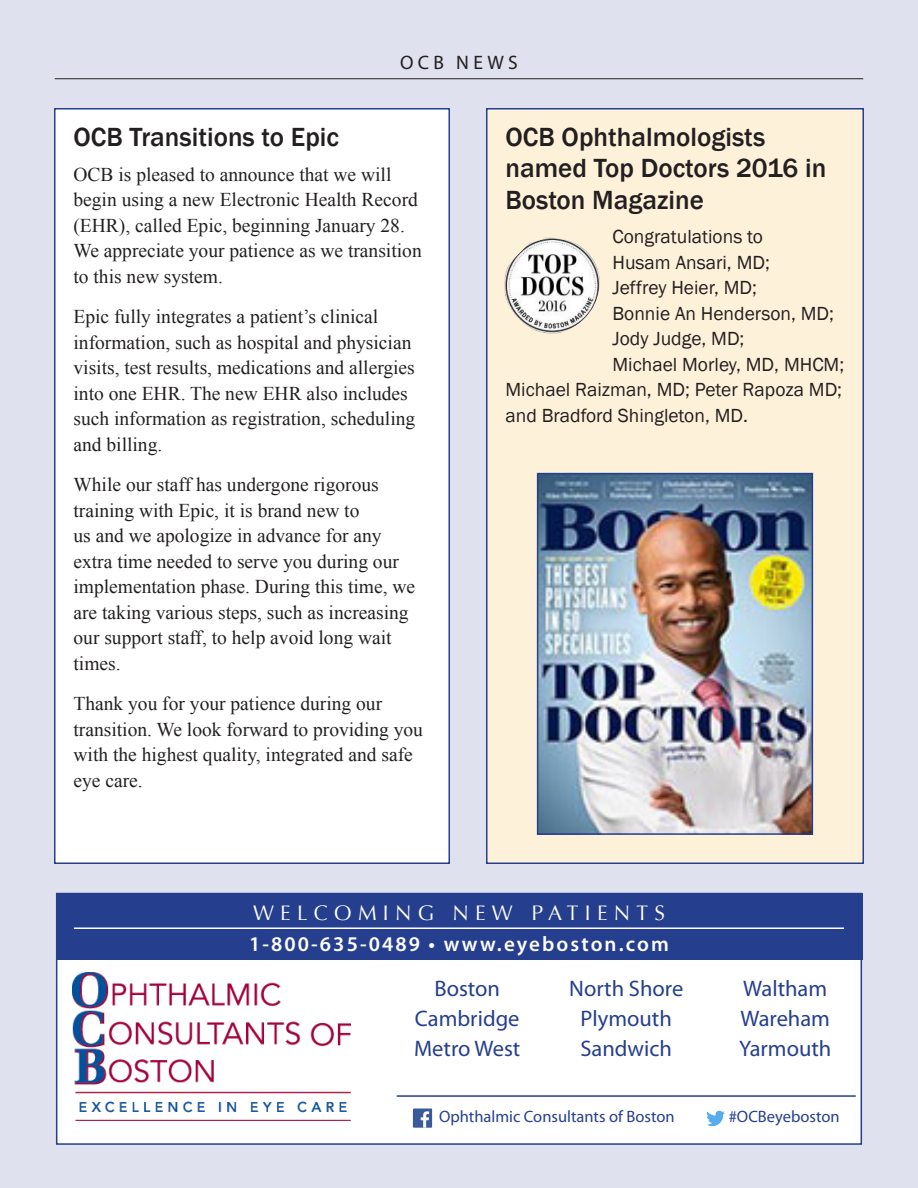
<style>
.page{position:relative;width:918px;height:1188px;background:#e0e1ee}
.page>*{position:absolute;margin:0;border:0;box-sizing:border-box;transform-origin:0 0}
.sidebar_head{font:500 27px/31px "Franklin Gothic";color:#231f20}
.t1{font:22.5px/30px "Myriad Pro";color:#253f8e;text-align:center}
.phone_number{font:600 21px "Myriad Pro";letter-spacing:.1em;color:#fff}
.Welcoming_New_Patien{font:21px "Optima";letter-spacing:.3em;color:#fff}
.body_text{font:19.5px/25.5px "Times New Roman";color:#231f20}
.sidebar_text{font:19.5px "Franklin Gothic";color:#231f20}
.kicker_head{font:19.5px "Myriad Pro";letter-spacing:.22em;color:#231f20}
.facebook{font:16.5px "Myriad Pro";color:#253f8e}
</style>
<div class="page">
<div style="left:56px;top:893px;width:806px;height:252px;background:#fff;border:2px solid #253f8e"></div>
<img style="left:72px;top:973px;width:279px;height:148px">
<div style="left:56px;top:893px;width:806px;height:66px;background:#253f8e"></div>
<hr style="left:74px;top:927px;width:770px;height:2px;background:#fff">
<div style="left:413px;top:1109px;width:19px;height:19px;background:#3b5a9a"></div>
<svg style="left:421px;top:1111px;width:8px;height:17px"></svg>
<img style="left:706px;top:1110px;width:19px;height:17px">
<hr style="left:397px;top:1095px;width:459px;height:2px;background:#253f8e">
<hr style="left:55px;top:78px;width:808px;height:1px;background:#231f20">
<div style="left:487px;top:109px;width:376px;height:754px;background:#fef1d9"></div>
<div style="left:486px;top:108px;width:378px;height:756px;border:2px solid #253f8e"></div>
<img style="left:505px;top:238px;width:95px;height:95px">
<img style="left:540px;top:476px;width:270px;height:356px">
<div style="left:537px;top:473px;width:276px;height:362px;border:2px solid #253f8e"></div>
<div style="left:55px;top:109px;width:394px;height:754px;background:#fff"></div>
<div style="left:54px;top:108px;width:396px;height:756px;border:2px solid #253f8e"></div>
<p class="kicker_head" style="left:400px;top:51px;width:119px">OCB NEWS</p>
<p class="sidebar_head" style="left:74px;top:122px;width:267px">OCB Transitions to Epic</p>
<p class="body_text" style="left:74px;top:161px;width:350px">OCB is pleased to announce that we will begin using a new Electronic Health Record (EHR), called Epic, beginning January 28.<br>We appreciate your patience as we transition to this new system.</p>
<p class="body_text" style="left:74px;top:304px;width:343px">Epic fully integrates a patient’s clinical information, such as hospital and physician visits, test results, medications and allergies into one EHR. The new EHR also includes such information as registration, scheduling and billing.</p>
<p class="body_text" style="left:74px;top:472px;width:343px">While our staff has undergone rigorous training with Epic, it is brand new to<br>us and we apologize in advance for any extra time needed to serve you during our implementation phase. During this time, we are taking various steps, such as increasing our support staff, to help avoid long wait times.</p>
<p class="body_text" style="left:74px;top:691px;width:351px">Thank you for your patience during our transition. We look forward to providing you with the highest quality, integrated and safe eye care.</p>
<p class="sidebar_head" style="left:506px;top:122px;width:322px">OCB Ophthalmologists named Top Doctors 2016 in<br>Boston Magazine</p>
<p class="sidebar_text" style="left:612px;top:224px;width:152px">Congratulations to</p>
<p class="sidebar_text" style="left:612px;top:250px;width:159px">Husam Ansari, MD;</p>
<p class="sidebar_text" style="left:612px;top:275px;width:146px">Jeffrey Heier, MD;</p>
<p class="sidebar_text" style="left:612px;top:301px;width:223px">Bonnie An Henderson, MD;</p>
<p class="sidebar_text" style="left:612px;top:326px;width:134px">Jody Judge, MD;</p>
<p class="sidebar_text" style="left:612px;top:352px;width:233px">Michael Morley, MD, MHCM;</p>
<p class="sidebar_text" style="left:506px;top:377px;width:338px">Michael Raizman, MD; Peter Rapoza MD;</p>
<p class="sidebar_text" style="left:506px;top:403px;width:244px">and Bradford Shingleton, MD.</p>
<p class="Welcoming_New_Patien" style="left:253px;top:901px;width:413px">WELCOMING NEW PATIENTS</p>
<p class="phone_number" style="left:249px;top:931px;width:421px">1-800-635-0489 • www.eyeboston.com</p>
<p class="t1" style="left:414px;top:973px;width:108px">Boston<br>Cambridge<br>Metro West</p>
<p class="t1" style="left:569px;top:973px;width:116px">North Shore<br>Plymouth<br>Sandwich</p>
<p class="t1" style="left:739px;top:973px;width:94px;text-align:left">Waltham<br>Wareham<br>Yarmouth</p>
<p class="facebook" style="left:439px;top:1106px;width:237px">Ophthalmic Consultants of Boston</p>
<p class="facebook" style="left:729px;top:1106px;width:112px">#OCBeyeboston</p>
</div>
